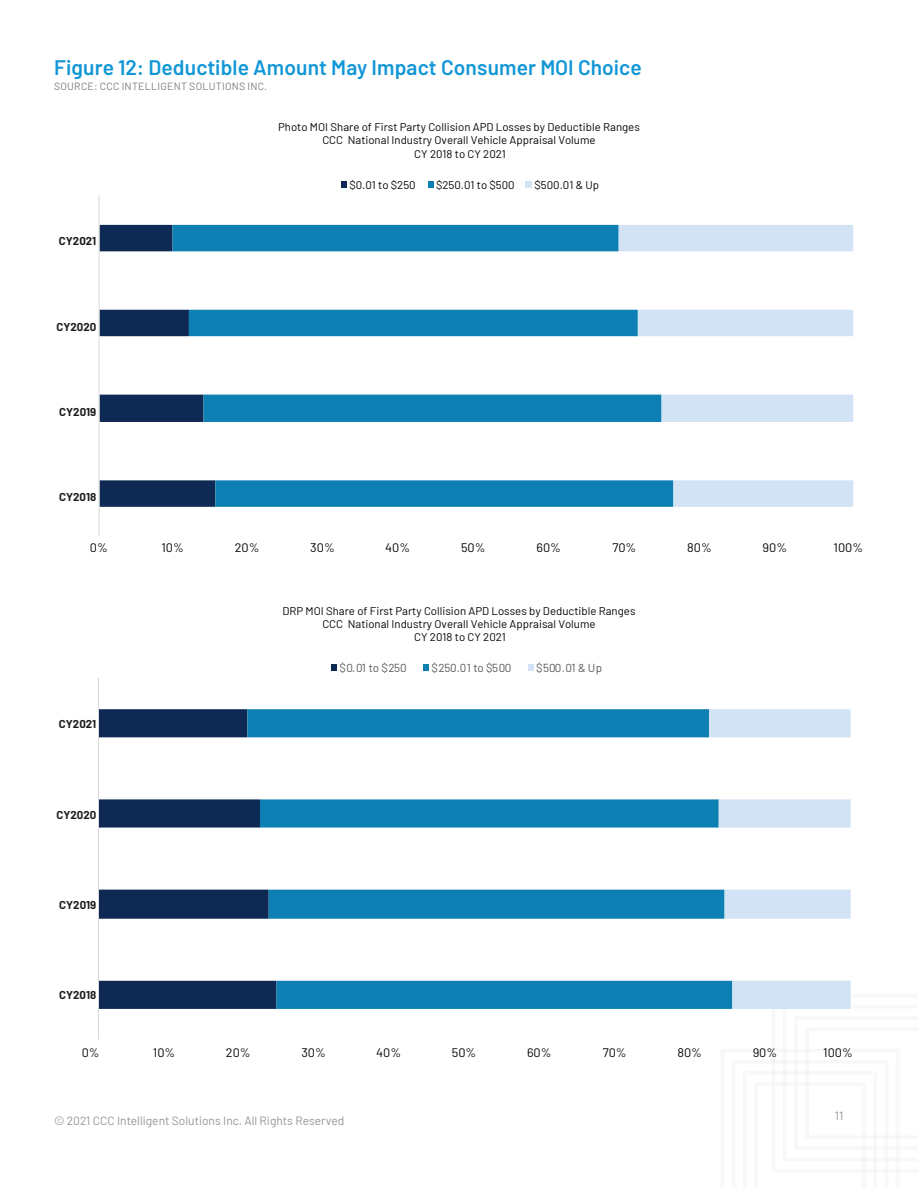
<style>
.page{position:relative;width:918px;height:1188px;background:#fff}
.page>*{position:absolute;margin:0;border:0;box-sizing:border-box;transform-origin:0 0}
.t1{font:600 21px "Barlow";letter-spacing:.005em;color:#1197d6}
.t2{font:12.45px "Barlow";color:#050504}
.t3{font:12px "Barlow";color:#939598}
.t4{font:11.7px "Barlow";letter-spacing:-.03em;color:#595959}
.t5{font:11.1px/13.4px "Barlow";color:#050504;text-align:center}
.t6{font:700 11.1px "Barlow";color:#1f1c1e}
.t7{font:10.5px "Barlow";letter-spacing:.025em;color:#7d7e81}
</style>
<div class="page">
<svg style="left:100px;top:225px;width:73px;height:282px"></svg>
<svg style="left:173px;top:225px;width:446px;height:282px"></svg>
<svg style="left:619px;top:225px;width:234px;height:282px"></svg>
<hr style="left:99px;top:195px;width:1px;height:341px;background:#dad9d8">
<div style="left:341px;top:181px;width:6px;height:7px;background:#0e2954"></div>
<svg style="left:428px;top:181px;width:5px;height:7px"></svg>
<div style="left:526px;top:181px;width:6px;height:7px;background:#d1e3f4"></div>
<svg style="left:99px;top:709px;width:148px;height:300px"></svg>
<svg style="left:247px;top:709px;width:462px;height:300px"></svg>
<svg style="left:709px;top:709px;width:190px;height:463px"></svg>
<hr style="left:98px;top:678px;width:1px;height:361px;background:#dad9d8">
<div style="left:331px;top:664px;width:6px;height:7px;background:#0e2954"></div>
<div style="left:423px;top:664px;width:6px;height:7px;background:#0e7fb3"></div>
<svg style="left:528px;top:664px;width:5px;height:7px"></svg>
<p class="t1" style="left:54px;top:52px;width:589px">Figure 12: Deductible Amount May Impact Consumer MOI Choice</p>
<p class="t7" style="left:54px;top:79px;width:215px">SOURCE: CCC INTELLIGENT SOLUTIONS INC.</p>
<p class="t5" style="left:278px;top:119px;width:363px">Photo MOI Share of First Party Collision APD Losses by Deductible Ranges<br>CCC National Industry Overall Vehicle Appraisal Volume<br>CY 2018 to CY 2021</p>
<p class="t6" style="left:59px;top:233px;width:39px">CY2021</p>
<p class="t6" style="left:56px;top:319px;width:41px">CY2020</p>
<p class="t6" style="left:59px;top:403px;width:39px">CY2019</p>
<p class="t6" style="left:59px;top:488px;width:39px">CY2018</p>
<p class="t5" style="left:349px;top:177px;width:68px">$0.01 to $250</p>
<p class="t5" style="left:436px;top:177px;width:80px">$250.01 to $500</p>
<p class="t5" style="left:535px;top:177px;width:66px">$500.01 &amp; Up</p>
<p class="t2" style="left:90px;top:539px;width:19px">0%</p>
<p class="t2" style="left:161px;top:539px;width:24px">10%</p>
<p class="t2" style="left:235px;top:539px;width:26px">20%</p>
<p class="t2" style="left:310px;top:539px;width:26px">30%</p>
<p class="t2" style="left:385px;top:539px;width:26px">40%</p>
<p class="t2" style="left:461px;top:539px;width:26px">50%</p>
<p class="t2" style="left:537px;top:539px;width:26px">60%</p>
<p class="t2" style="left:612px;top:539px;width:25px">70%</p>
<p class="t2" style="left:687px;top:539px;width:26px">80%</p>
<p class="t2" style="left:763px;top:539px;width:26px">90%</p>
<p class="t2" style="left:834px;top:539px;width:31px">100%</p>
<p class="t5" style="left:282px;top:603px;width:355px">DRP MOI Share of First Party Collision APD Losses by Deductible Ranges<br>CCC National Industry Overall Vehicle Appraisal Volume<br>CY 2018 to CY 2021</p>
<p class="t6" style="left:59px;top:716px;width:39px">CY2021</p>
<p class="t6" style="left:56px;top:807px;width:41px">CY2020</p>
<p class="t6" style="left:59px;top:897px;width:39px">CY2019</p>
<p class="t6" style="left:59px;top:987px;width:39px">CY2018</p>
<p class="t4" style="left:339px;top:659px;width:69px">$0.01 to $250</p>
<p class="t4" style="left:432px;top:659px;width:81px">$250.01 to $500</p>
<p class="t4" style="left:536px;top:659px;width:67px">$500.01 &amp; Up</p>
<p class="t2" style="left:82px;top:1044px;width:19px">0%</p>
<p class="t2" style="left:153px;top:1044px;width:24px">10%</p>
<p class="t2" style="left:226px;top:1044px;width:26px">20%</p>
<p class="t2" style="left:301px;top:1044px;width:26px">30%</p>
<p class="t2" style="left:376px;top:1044px;width:26px">40%</p>
<p class="t2" style="left:452px;top:1044px;width:26px">50%</p>
<p class="t2" style="left:527px;top:1044px;width:26px">60%</p>
<p class="t2" style="left:603px;top:1044px;width:25px">70%</p>
<p class="t2" style="left:677px;top:1044px;width:26px">80%</p>
<p class="t2" style="left:753px;top:1044px;width:26px">90%</p>
<p class="t2" style="left:823px;top:1044px;width:31px">100%</p>
<p class="t3" style="left:54px;top:1112px;width:292px">© 2021 CCC Intelligent Solutions Inc. All Rights Reserved</p>
<p class="t3" style="left:835px;top:1107px;width:10px">11</p>
</div>
